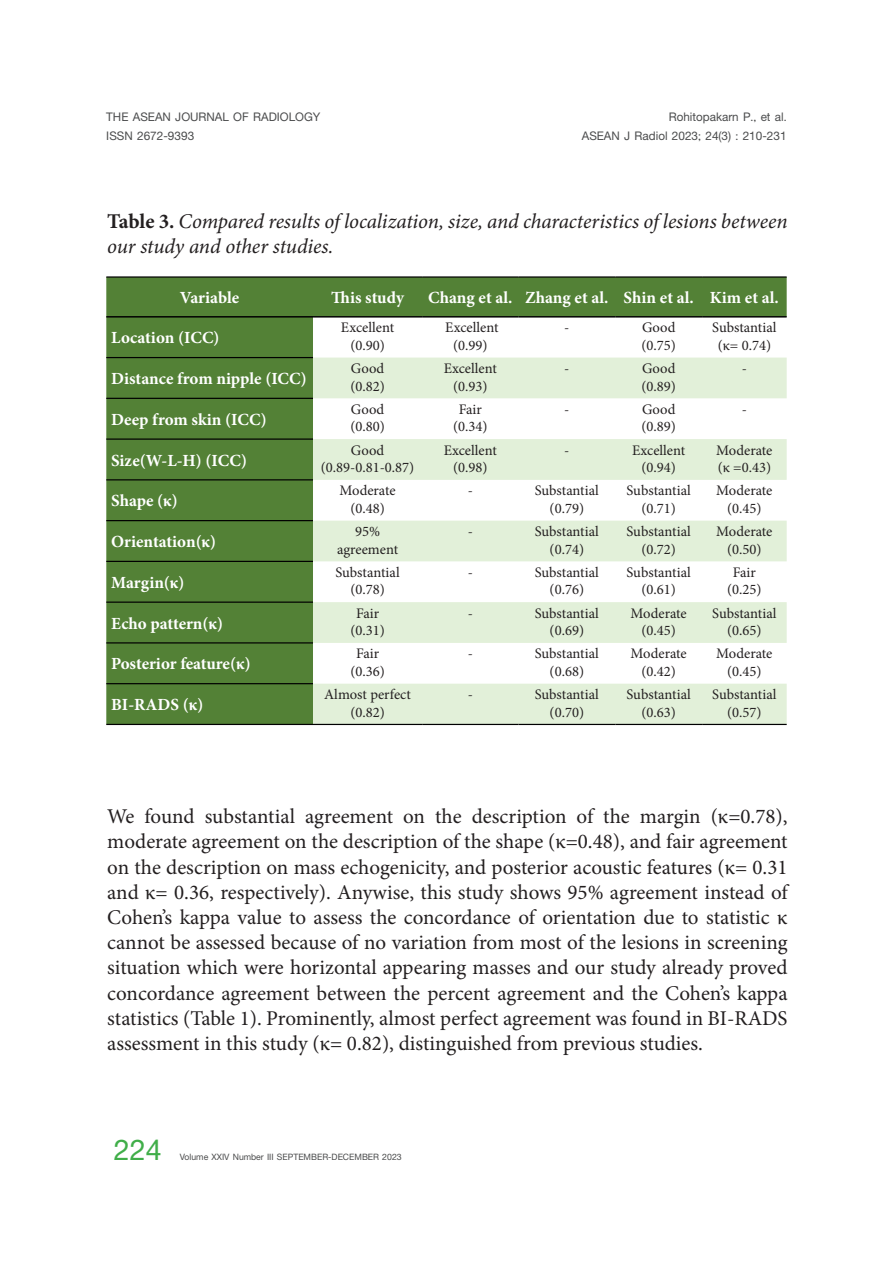
<style>
.page{position:relative;width:893px;height:1263px;background:#fff}
.page>*{position:absolute;margin:0;border:0;box-sizing:border-box;transform-origin:0 0}
.t1{font:700 43.5px "PSL Kanda Pro";color:#40ae49}
.t2{font:21px/25.2px "Minion Pro";color:#231f20;text-align:justify}
.t3{font:italic 21px/25.2px "Minion Pro";letter-spacing:-.005em;color:#231f20}
.t4{font:700 18px "PSL Kanda Pro";color:#4b4c4d}
.t5{font:700 16.95px "Minion Pro";color:#fff}
.t6{font:14.55px/17.5px "Minion Pro";color:#231f20;text-align:center}
.t7{font:700 13.35px "PSL Kanda Pro";color:#4b4c4d}
.s1{color:#4d4e4f}
.s2{font-weight:700;font-style:normal}
</style>
<div class="page">
<div style="left:106px;top:278px;width:681px;height:38px;background:#538136"></div>
<div style="left:106px;top:318px;width:207px;height:406px;background:#538136"></div>
<svg style="left:313px;top:358px;width:474px;height:366px;fill:#e2f0d9"></svg>
<hr style="left:313px;top:276px;width:109px;height:2px;background:#000">
<hr style="left:422px;top:276px;width:96px;height:2px;background:#000">
<hr style="left:518px;top:276px;width:97px;height:2px;background:#000">
<hr style="left:615px;top:276px;width:87px;height:2px;background:#000">
<hr style="left:702px;top:276px;width:85px;height:2px;background:#000">
<hr style="left:106px;top:276px;width:207px;height:2px;background:#000">
<hr style="left:313px;top:724px;width:109px;height:1px;background:#000">
<hr style="left:422px;top:724px;width:96px;height:1px;background:#000">
<hr style="left:518px;top:724px;width:97px;height:1px;background:#000">
<hr style="left:615px;top:724px;width:87px;height:1px;background:#000">
<hr style="left:702px;top:724px;width:85px;height:1px;background:#000">
<hr style="left:106px;top:316px;width:207px;height:2px;background:#000">
<hr style="left:313px;top:316px;width:109px;height:2px;background:#000">
<hr style="left:422px;top:316px;width:96px;height:2px;background:#000">
<hr style="left:518px;top:316px;width:97px;height:2px;background:#000">
<hr style="left:615px;top:316px;width:87px;height:2px;background:#000">
<hr style="left:702px;top:316px;width:85px;height:2px;background:#000">
<hr style="left:106px;top:357px;width:207px;height:1px;background:#000">
<hr style="left:106px;top:398px;width:207px;height:1px;background:#000">
<hr style="left:106px;top:438px;width:207px;height:2px;background:#000">
<hr style="left:106px;top:479px;width:207px;height:1px;background:#000">
<hr style="left:106px;top:520px;width:207px;height:1px;background:#000">
<hr style="left:106px;top:561px;width:207px;height:1px;background:#000">
<hr style="left:106px;top:601px;width:207px;height:2px;background:#000">
<hr style="left:106px;top:642px;width:207px;height:1px;background:#000">
<hr style="left:106px;top:683px;width:207px;height:1px;background:#000">
<hr style="left:106px;top:724px;width:207px;height:1px;background:#000">
<p class="t4" style="left:106px;top:107px;width:216px">THE ASEAN JOURNAL OF RADIOLOGY</p>
<p class="t4" style="left:106px;top:126px;width:89px">ISSN 2672-9393</p>
<p class="t4" style="left:669px;top:107px;width:119px">Rohitopakarn P.<span class="s1">, et al.</span></p>
<p class="t4" style="left:582px;top:126px;width:206px">ASEAN J Radiol 2023; 24(3) : 210-231</p>
<p class="t3" style="left:107px;top:209px;width:682px"><span class="s2">Table 3.</span> Compared results of localization, size, and characteristics of lesions between our study and other studies.</p>
<p class="t5" style="left:180px;top:286px;width:61px">Variable</p>
<p class="t5" style="left:331px;top:286px;width:74px">This study</p>
<p class="t5" style="left:428px;top:286px;width:86px">Chang et al.</p>
<p class="t5" style="left:525px;top:286px;width:85px">Zhang et al.</p>
<p class="t5" style="left:624px;top:286px;width:72px">Shin et al.</p>
<p class="t5" style="left:710px;top:286px;width:70px">Kim et al.</p>
<p class="t5" style="left:111px;top:326px;width:110px">Location (ICC)</p>
<p class="t6" style="left:341px;top:319px;width:54px">Excellent</p>
<p class="t6" style="left:350px;top:336px;width:36px">(0.90)</p>
<p class="t6" style="left:445px;top:319px;width:54px">Excellent (0.99)</p>
<p class="t6" style="left:564px;top:319px;width:7px">-</p>
<p class="t6" style="left:642px;top:319px;width:35px">Good</p>
<p class="t6" style="left:712px;top:319px;width:66px">Substantial (κ= 0.74)</p>
<p class="t6" style="left:641px;top:336px;width:36px">(0.75)</p>
<p class="t5" style="left:111px;top:367px;width:197px">Distance from nipple (ICC)</p>
<p class="t5" style="left:111px;top:407px;width:157px">Deep from skin (ICC)</p>
<p class="t5" style="left:111px;top:448px;width:137px">Size(W-L-H) (ICC)</p>
<p class="t5" style="left:111px;top:489px;width:68px">Shape (κ)</p>
<p class="t5" style="left:111px;top:530px;width:107px">Orientation(κ)</p>
<p class="t6" style="left:351px;top:360px;width:35px">Good</p>
<p class="t6" style="left:350px;top:377px;width:36px">(0.82)</p>
<p class="t6" style="left:351px;top:400px;width:35px">Good</p>
<p class="t6" style="left:350px;top:418px;width:36px">(0.80)</p>
<p class="t6" style="left:351px;top:441px;width:35px">Good</p>
<p class="t6" style="left:321px;top:459px;width:95px">(0.89-0.81-0.87)</p>
<p class="t6" style="left:339px;top:482px;width:58px">Moderate</p>
<p class="t6" style="left:350px;top:499px;width:36px">(0.48)</p>
<p class="t6" style="left:355px;top:523px;width:27px">95%</p>
<p class="t6" style="left:337px;top:540px;width:62px">agreement</p>
<p class="t6" style="left:444px;top:360px;width:54px">Excellent (0.93)</p>
<p class="t6" style="left:564px;top:360px;width:7px">-</p>
<p class="t6" style="left:642px;top:360px;width:35px">Good</p>
<p class="t6" style="left:641px;top:377px;width:36px">(0.89)</p>
<p class="t6" style="left:459px;top:400px;width:25px">Fair</p>
<p class="t6" style="left:453px;top:418px;width:36px">(0.34)</p>
<p class="t6" style="left:564px;top:400px;width:7px">-</p>
<p class="t6" style="left:642px;top:400px;width:35px">Good</p>
<p class="t6" style="left:641px;top:418px;width:36px">(0.89)</p>
<p class="t6" style="left:742px;top:360px;width:7px">-</p>
<p class="t6" style="left:742px;top:400px;width:7px">-</p>
<p class="t6" style="left:444px;top:441px;width:54px">Excellent (0.98)</p>
<p class="t6" style="left:564px;top:441px;width:7px">-</p>
<p class="t6" style="left:632px;top:441px;width:54px">Excellent (0.94)</p>
<p class="t6" style="left:716px;top:441px;width:58px">Moderate</p>
<p class="t6" style="left:718px;top:459px;width:55px">(κ =0.43)</p>
<p class="t6" style="left:468px;top:482px;width:7px">-</p>
<p class="t6" style="left:535px;top:482px;width:66px">Substantial (0.79)</p>
<p class="t6" style="left:627px;top:482px;width:66px">Substantial (0.71)</p>
<p class="t6" style="left:716px;top:482px;width:58px">Moderate (0.45)</p>
<p class="t6" style="left:468px;top:523px;width:7px">-</p>
<p class="t6" style="left:535px;top:523px;width:66px">Substantial (0.74)</p>
<p class="t6" style="left:627px;top:523px;width:66px">Substantial (0.72)</p>
<p class="t6" style="left:716px;top:523px;width:58px">Moderate (0.50)</p>
<p class="t5" style="left:111px;top:571px;width:75px">Margin(κ)</p>
<p class="t6" style="left:335px;top:563px;width:66px">Substantial (0.78)</p>
<p class="t6" style="left:468px;top:563px;width:7px">-</p>
<p class="t6" style="left:535px;top:563px;width:66px">Substantial (0.76)</p>
<p class="t6" style="left:627px;top:563px;width:66px">Substantial (0.61)</p>
<p class="t6" style="left:733px;top:563px;width:25px">Fair</p>
<p class="t6" style="left:727px;top:581px;width:36px">(0.25)</p>
<p class="t5" style="left:111px;top:611px;width:113px">Echo pattern(κ)</p>
<p class="t5" style="left:111px;top:652px;width:141px">Posterior feature(κ)</p>
<p class="t6" style="left:356px;top:604px;width:25px">Fair</p>
<p class="t6" style="left:350px;top:622px;width:36px">(0.31)</p>
<p class="t6" style="left:356px;top:645px;width:25px">Fair</p>
<p class="t6" style="left:350px;top:662px;width:36px">(0.36)</p>
<p class="t6" style="left:468px;top:604px;width:7px">-</p>
<p class="t6" style="left:535px;top:604px;width:66px">Substantial (0.69)</p>
<p class="t6" style="left:631px;top:604px;width:58px">Moderate (0.45)</p>
<p class="t6" style="left:712px;top:604px;width:66px">Substantial (0.65)</p>
<p class="t6" style="left:468px;top:645px;width:7px">-</p>
<p class="t6" style="left:535px;top:645px;width:66px">Substantial (0.68)</p>
<p class="t6" style="left:631px;top:645px;width:58px">Moderate (0.42)</p>
<p class="t6" style="left:716px;top:645px;width:58px">Moderate (0.45)</p>
<p class="t5" style="left:111px;top:693px;width:94px">BI-RADS (κ)</p>
<p class="t6" style="left:324px;top:686px;width:87px">Almost perfect (0.82)</p>
<p class="t6" style="left:468px;top:686px;width:7px">-</p>
<p class="t6" style="left:535px;top:686px;width:66px">Substantial (0.70)</p>
<p class="t6" style="left:627px;top:686px;width:66px">Substantial (0.63)</p>
<p class="t6" style="left:712px;top:686px;width:66px">Substantial (0.57)</p>
<p class="t2" style="left:107px;top:804px;width:682px">We found substantial agreement on the description of the margin (κ=0.78), moderate agreement on the description of the shape (κ=0.48), and fair agreement on the description on mass echogenicity, and posterior acoustic features (κ= 0.31 and κ= 0.36, respectively). Anywise, this study shows 95% agreement instead of Cohen’s kappa value to assess the concordance of orientation due to statistic κ cannot be assessed because of no variation from most of the lesions in screening situation which were horizontal appearing masses and our study already proved concordance agreement between the percent agreement and the Cohen’s kappa statistics (Table 1). Prominently, almost perfect agreement was found in BI-RADS assessment in this study (κ= 0.82), distinguished from previous studies.</p>
<h1 class="t1" style="left:114px;top:1125px;width:49px">224</h1>
<p class="t7" style="left:180px;top:1149px;width:223px">Volume XXIV Number III SEPTEMBER-DECEMBER 2023</p>
</div>
